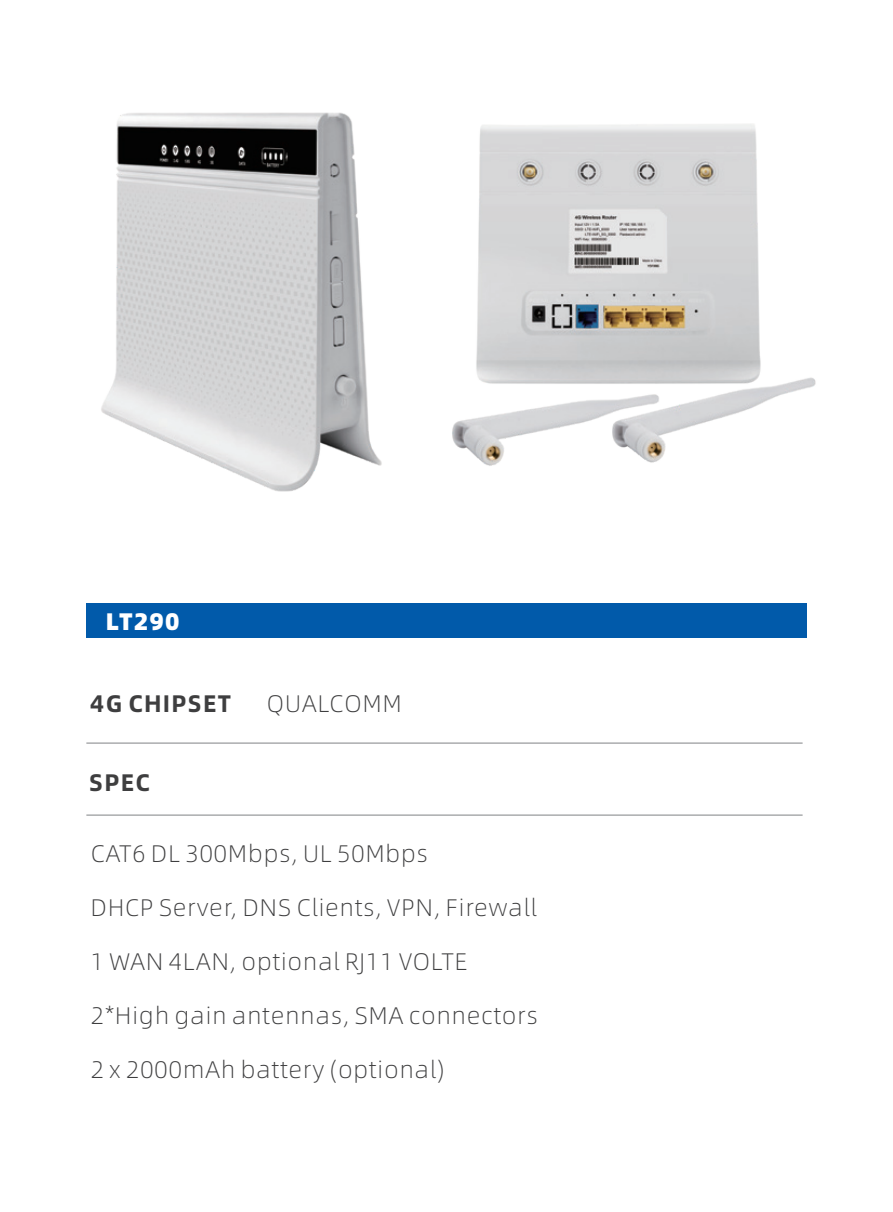
<style>
.page{position:relative;width:893px;height:1212px;background:#fff}
.page>*{position:absolute;margin:0;border:0;box-sizing:border-box;transform-origin:0 0}
.t1{font:300 24px "Alibaba Sans";letter-spacing:.045em;color:#3e3e3f}
.t2{font:700 24px "Alibaba Sans";letter-spacing:.05em;color:#3e3e3f}
.t3{font:900 24px "Alibaba Sans";letter-spacing:.05em;color:#fff}
</style>
<div class="page">
<div style="left:86px;top:603px;width:720px;height:34px;background:#015aaa"></div>
<hr style="left:86px;top:743px;width:717px;height:1px;background:#808285">
<hr style="left:86px;top:815px;width:717px;height:1px;background:#808285">
<img style="left:452px;top:124px;width:364px;height:342px">
<img style="left:101px;top:112px;width:281px;height:380px">
<p class="t3" style="left:106px;top:602px;width:75px">LT290</p>
<p class="t2" style="left:90px;top:685px;width:142px">4G CHIPSET</p>
<p class="t2" style="left:89px;top:763px;width:62px">SPEC</p>
<p class="t1" style="left:267px;top:686px;width:136px">QUALCOMM</p>
<p class="t1" style="left:91px;top:836px;width:339px">CAT6 DL 300Mbps, UL 50Mbps</p>
<p class="t1" style="left:91px;top:890px;width:447px">DHCP Server, DNS Clients, VPN, Firewall</p>
<p class="t1" style="left:91px;top:944px;width:378px">1 WAN 4LAN, optional RJ11 VOLTE</p>
<p class="t1" style="left:91px;top:998px;width:448px">2*High gain antennas, SMA connectors</p>
<p class="t1" style="left:91px;top:1052px;width:355px">2 x 2000mAh battery (optional)</p>
</div>
